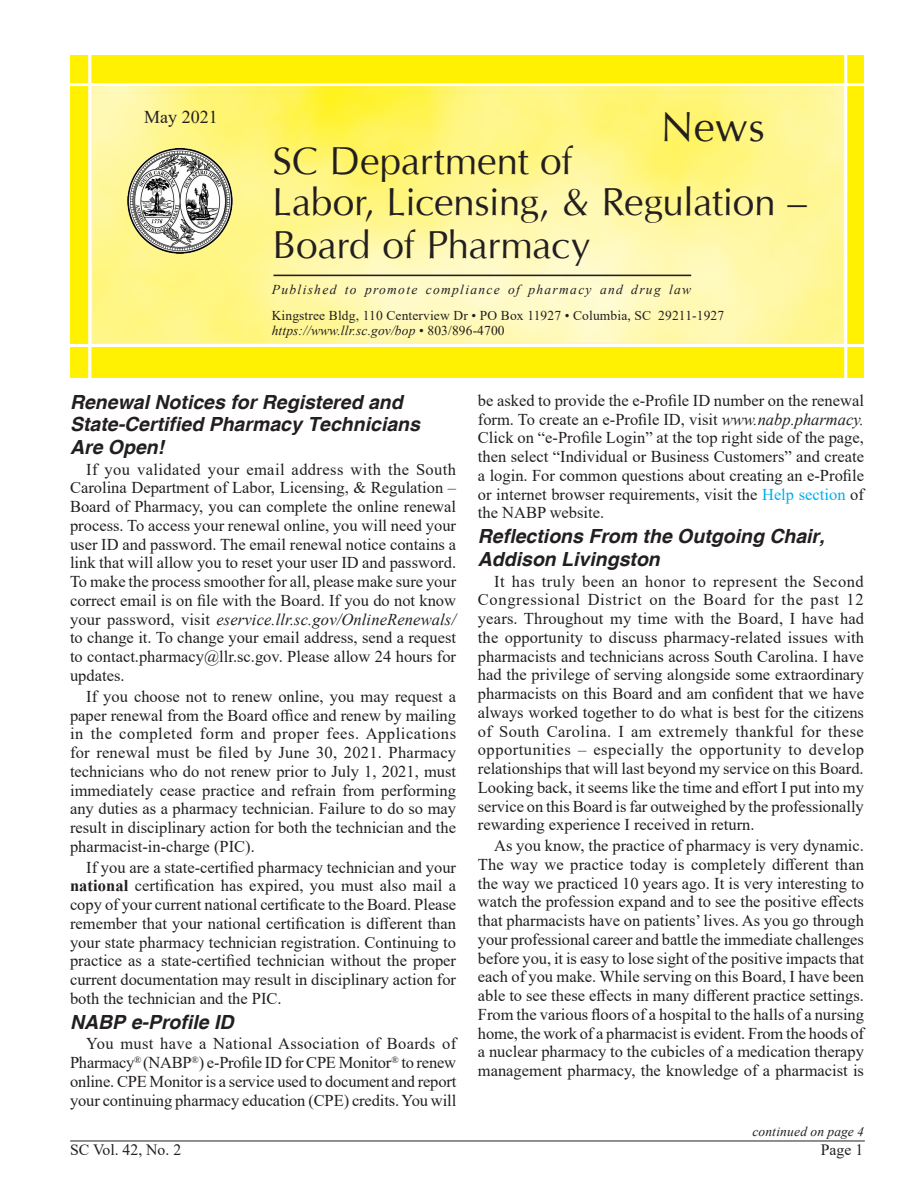
<style>
.page{position:relative;width:918px;height:1188px;background:#fff}
.page>*{position:absolute;margin:0;border:0;box-sizing:border-box;transform-origin:0 0}
.all_dent{font:42px "Optima";color:#231f20}
.t1{font:39px "Optima";letter-spacing:-.01em;color:#231f20}
.Headline{font:italic 700 19.5px/22.5px "Helvetica";color:#231f20}
.all_dent-2{font:18px "Times New Roman";color:#231f20}
.Body_text{font:16.5px/18.8px "Times New Roman";color:#231f20;text-align:justify}
.volume{font:15.75px "Times New Roman";color:#231f20}
.all_dent-3{font:13.5px "Times New Roman";letter-spacing:.01em;color:#231f20}
.all_dent-4{font:italic 13.5px "Times New Roman";letter-spacing:.095em;color:#231f20}
.all_dent-5{font:italic 13.5px "Times New Roman";letter-spacing:.01em;color:#231f20}
.Continued_On{font:italic 13.5px "Times New Roman";letter-spacing:.01em;color:#231f20}
.s1{font-style:normal}
.s2{font-style:italic}
.s3{font-weight:700}
.s4{color:#00aeef}
</style>
<div class="page">
<hr style="left:70px;top:1141px;width:795px;height:1px;background:#231f20">
<div style="left:70px;top:55px;width:794px;height:323px;background:#fff101"></div>
<img style="left:91px;top:86px;width:753px;height:258px">
<hr style="left:69px;top:83px;width:800px;height:3px;background:#fff">
<hr style="left:66px;top:344px;width:800px;height:3px;background:#fff">
<hr style="left:88px;top:52px;width:3px;height:326px;background:#fff">
<hr style="left:844px;top:54px;width:3px;height:324px;background:#fff">
<hr style="left:273px;top:275px;width:418px;height:1px;background:#231f20">
<img style="left:102px;top:135px;width:132px;height:122px">
<p class="all_dent-2" style="left:144px;top:104px;width:75px">May 2021</p>
<p class="t1" style="left:272px;top:138px;width:301px">SC Department of</p>
<p class="all_dent" style="left:661px;top:102px;width:105px">News</p>
<p class="t1" style="left:272px;top:179px;width:536px">Labor, Licensing, &amp; Regulation –</p>
<p class="t1" style="left:272px;top:221px;width:319px">Board of Pharmacy</p>
<p class="all_dent-4" style="left:272px;top:280px;width:421px">Published to promote compliance of pharmacy and drug law</p>
<p class="all_dent-3" style="left:272px;top:306px;width:454px">Kingstree Bldg, 110 Centerview Dr • PO Box 11927 • Columbia, SC 29211-1927</p>
<p class="all_dent-5" style="left:272px;top:321px;width:235px">https://www.llr.sc.gov/bop <span class="s1">• 803/896-4700</span></p>
<p class="Headline" style="left:70px;top:392px;width:352px">Renewal Notices for Registered and<br>State-Certified Pharmacy Technicians<br>Are Open!</p>
<p class="Body_text" style="left:70px;top:459px;width:388px;text-indent:16px">If you validated your email address with the South Carolina Department of Labor, Licensing, &amp; Regulation – Board of Pharmacy, you can complete the online renewal process. To access your renewal online, you will need your user ID and password. The email renewal notice contains a link that will allow you to reset your user ID and password.<br>To make the process smoother for all, please make sure your correct email is on file with the Board. If you do not know your password, visit <span class="s2">eservice.llr.sc.gov/OnlineRenewals/ </span>to change it. To change your email address, send a request to contact.pharmacy@llr.sc.gov. Please allow 24 hours for updates.</p>
<p class="Body_text" style="left:70px;top:686px;width:388px;text-indent:16px">If you choose not to renew online, you may request a paper renewal from the Board office and renew by mailing in the completed form and proper fees. Applications for renewal must be filed by June 30, 2021. Pharmacy technicians who do not renew prior to July 1, 2021, must immediately cease practice and refrain from performing any duties as a pharmacy technician. Failure to do so may result in disciplinary action for both the technician and the pharmacist-in-charge (PIC).</p>
<p class="Body_text" style="left:70px;top:857px;width:388px;text-indent:16px">If you are a state-certified pharmacy technician and your <span class="s3">national</span> certification has expired, you must also mail a copy of your current national certificate to the Board. Please remember that your national certification is different than your state pharmacy technician registration. Continuing to practice as a state-certified technician without the proper current documentation may result in disciplinary action for both the technician and the PIC.</p>
<p class="Headline" style="left:70px;top:1011px;width:165px">NABP e-Profile ID</p>
<p class="Body_text" style="left:70px;top:1034px;width:388px;text-indent:16px">You must have a National Association of Boards of Pharmacy<sup>®</sup> (NABP<sup>®</sup>) e-Profile ID for CPE Monitor<sup>®</sup> to renew online. CPE Monitor is a service used to document and report your continuing pharmacy education (CPE) credits. You will</p>
<p class="Body_text" style="left:478px;top:391px;width:388px">be asked to provide the e-Profile ID number on the renewal form. To create an e-Profile ID, visit <span class="s2">www.nabp.pharmacy.<br></span>Click on “e-Profile Login” at the top right side of the page, then select “Individual or Business Customers” and create a login. For common questions about creating an e-Profile or internet browser requirements, visit the <span class="s4">Help section</span> of the NABP website.</p>
<p class="Headline" style="left:478px;top:526px;width:348px">Reflections From the Outgoing Chair,<br>Addison Livingston</p>
<p class="Body_text" style="left:478px;top:571px;width:388px;text-indent:16px">It has truly been an honor to represent the Second Congressional District on the Board for the past 12 years. Throughout my time with the Board, I have had the opportunity to discuss pharmacy-related issues with pharmacists and technicians across South Carolina. I have had the privilege of serving alongside some extraordinary pharmacists on this Board and am confident that we have always worked together to do what is best for the citizens of South Carolina. I am extremely thankful for these opportunities – especially the opportunity to develop relationships that will last beyond my service on this Board.<br>Looking back, it seems like the time and effort I put into my service on this Board is far outweighed by the professionally rewarding experience I received in return.</p>
<p class="Body_text" style="left:478px;top:836px;width:388px;text-indent:16px">As you know, the practice of pharmacy is very dynamic.<br>The way we practice today is completely different than the way we practiced 10 years ago. It is very interesting to watch the profession expand and to see the positive effects that pharmacists have on patients’ lives. As you go through your professional career and battle the immediate challenges before you, it is easy to lose sight of the positive impacts that each of you make. While serving on this Board, I have been able to see these effects in many different practice settings.<br>From the various floors of a hospital to the halls of a nursing home, the work of a pharmacist is evident. From the hoods of a nuclear pharmacy to the cubicles of a medication therapy management pharmacy, the knowledge of a pharmacist is</p>
<p class="Continued_On" style="left:752px;top:1122px;width:113px">continued on page 4</p>
<p class="volume" style="left:70px;top:1139px;width:113px">SC Vol. 42, No. 2</p>
<p class="volume" style="left:821px;top:1139px;width:44px">Page 1</p>
</div>
